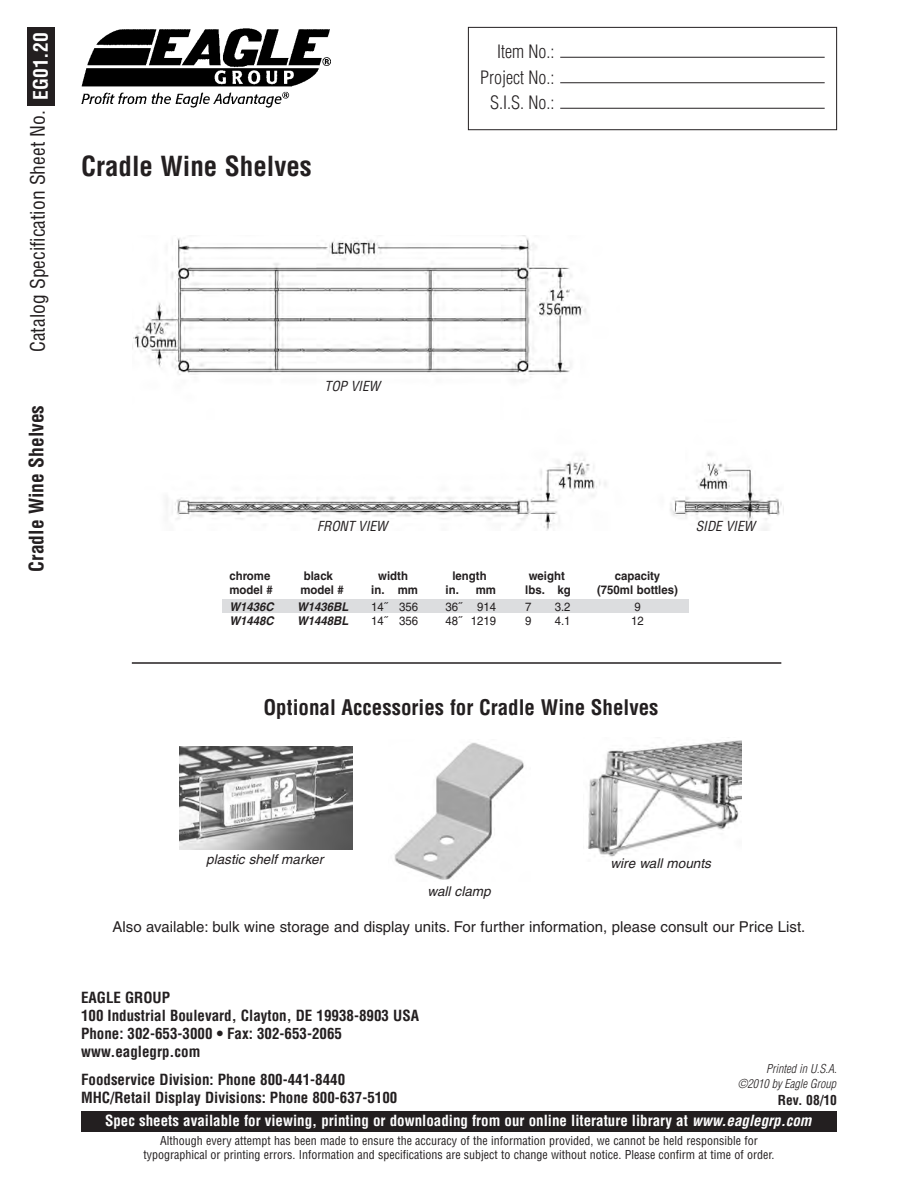
<style>
.page{position:relative;width:918px;height:1188px;background:#fff}
.page>*{position:absolute;margin:0;border:0;box-sizing:border-box;transform-origin:0 0}
.t1{font:700 condensed 27px "Helvetica";color:#231f20}
.t2{font:700 condensed 21px "Helvetica";color:#231f20}
.t3{font:condensed 19.5px "Helvetica";color:#231f20}
.t4{font:700 condensed 19.5px "Helvetica";color:#231f20}
.t5{font:300 condensed 18px/25.5px "Helvetica";color:#231f20;text-align:right}
.t6{font:700 condensed 15px/18px "Helvetica";color:#231f20}
.t7{font:700 condensed 15px "Helvetica";color:#fff}
.t8{font:15px "Helvetica";color:#231f20}
.t9{font:italic 13.5px "Helvetica";color:#231f20}
.t10{font:italic condensed 13.5px "Helvetica";color:#231f20}
.t11{font:700 condensed 13.5px "Helvetica";color:#231f20}
.t12{font:condensed 12px/13.5px "Helvetica";color:#231f20;text-align:center}
.t13{font:700 12px "Helvetica";color:#231f20;scale:.95 1}
.t14{font:12px "Helvetica";color:#231f20;scale:.95 1}
.t15{font:italic 300 condensed 12px "Helvetica";color:#231f20}
.t16{font:italic 700 12px "Helvetica";color:#231f20;scale:.95 1}
.s1{font-weight:700;color:#fff}
.s2{font-style:italic}
</style>
<div class="page">
<img style="left:132px;top:236px;width:650px;height:295px">
<hr style="left:132px;top:662px;width:649px;height:2px;background:#231f20">
<div style="left:81px;top:1111px;width:756px;height:21px;background:#231f20"></div>
<img style="left:81px;top:28px;width:250px;height:79px">
<div style="left:27px;top:27px;width:28px;height:78px;background:#231f20"></div>
<div style="left:468px;top:27px;width:369px;height:103px;border:1px solid #231f20"></div>
<hr style="left:560px;top:82px;width:265px;height:1px;background:#231f20">
<hr style="left:560px;top:57px;width:265px;height:1px;background:#231f20">
<hr style="left:560px;top:108px;width:265px;height:1px;background:#231f20">
<div style="left:223px;top:599px;width:466px;height:14px;background:#dcdddf"></div>
<img style="left:180px;top:746px;width:173px;height:104px">
<img style="left:394px;top:742px;width:130px;height:138px">
<img style="left:587px;top:737px;width:154px;height:120px">
<h3 class="t3" style="left:27px;top:352px;width:321px;rotate:-90deg">Catalog Specification Sheet No. <span class="s1">EG01.20</span></h3>
<h3 class="t4" style="left:25px;top:572px;width:168px;rotate:-90deg">Cradle Wine Shelves</h3>
<h1 class="t1" style="left:81px;top:150px;width:232px">Cradle Wine Shelves</h1>
<h3 class="t5" style="left:480px;top:39px;width:76px">Item No.:<br>Project No.:<br>S.I.S. No.:</h3>
<p class="t10" style="left:325px;top:378px;width:57px">TOP VIEW</p>
<p class="t10" style="left:317px;top:519px;width:72px">FRONT VIEW</p>
<p class="t13" style="left:230px;top:571px;width:44px">chrome</p>
<p class="t13" style="left:304px;top:571px;width:32px">black</p>
<p class="t13" style="left:378px;top:571px;width:33px">width</p>
<p class="t13" style="left:452px;top:571px;width:37px">length</p>
<p class="t13" style="left:529px;top:571px;width:40px">weight</p>
<p class="t13" style="left:615px;top:571px;width:49px">capacity</p>
<p class="t13" style="left:230px;top:586px;width:47px">model #</p>
<p class="t13" style="left:301px;top:586px;width:47px">model #</p>
<p class="t13" style="left:371px;top:586px;width:51px">in. mm</p>
<p class="t13" style="left:446px;top:586px;width:55px">in. mm</p>
<p class="t13" style="left:525px;top:586px;width:49px">lbs. kg</p>
<p class="t13" style="left:597px;top:586px;width:86px">(750ml bottles)</p>
<p class="t16" style="left:230px;top:602px;width:48px">W1436C</p>
<p class="t16" style="left:297px;top:602px;width:56px">W1436BL</p>
<p class="t14" style="left:371px;top:602px;width:51px">14˝ 356</p>
<p class="t14" style="left:446px;top:602px;width:19px">36˝</p>
<p class="t14" style="left:477px;top:602px;width:22px">914</p>
<p class="t14" style="left:525px;top:602px;width:8px">7</p>
<p class="t14" style="left:555px;top:602px;width:18px">3.2</p>
<p class="t14" style="left:634px;top:602px;width:8px">9</p>
<p class="t16" style="left:230px;top:617px;width:48px">W1448C</p>
<p class="t16" style="left:297px;top:617px;width:56px">W1448BL</p>
<p class="t14" style="left:371px;top:617px;width:51px">14˝ 356</p>
<p class="t14" style="left:445px;top:617px;width:55px">48˝ 1219</p>
<p class="t14" style="left:525px;top:617px;width:8px">9</p>
<p class="t14" style="left:555px;top:617px;width:18px">4.1</p>
<p class="t14" style="left:631px;top:617px;width:15px">12</p>
<p class="t10" style="left:696px;top:519px;width:61px">SIDE VIEW</p>
<h2 class="t2" style="left:264px;top:695px;width:397px">Optional Accessories for Cradle Wine Shelves</h2>
<p class="t9" style="left:206px;top:854px;width:118px">plastic shelf marker</p>
<p class="t9" style="left:428px;top:886px;width:65px">wall clamp</p>
<p class="t9" style="left:611px;top:859px;width:102px">wire wall mounts</p>
<p class="t8" style="left:113px;top:921px;width:694px">Also available: bulk wine storage and display units. For further information, please consult our Price List.</p>
<p class="t6" style="left:81px;top:989px;width:340px">EAGLE GROUP<br>100 Industrial Boulevard, Clayton, DE 19938-8903 USA<br>Phone: 302-653-3000 • Fax: 302-653-2065 www.eaglegrp.com</p>
<p class="t15" style="left:766px;top:1062px;width:72px">Printed in U.S.A.</p>
<p class="t6" style="left:81px;top:1071px;width:266px">Foodservice Division: Phone 800-441-8440</p>
<p class="t15" style="left:738px;top:1077px;width:100px">©2010 by Eagle Group</p>
<p class="t6" style="left:81px;top:1089px;width:318px">MHC/Retail Display Divisions: Phone 800-637-5100</p>
<p class="t11" style="left:778px;top:1092px;width:61px">Rev. 08/10</p>
<p class="t7" style="left:105px;top:1112px;width:708px">Spec sheets available for viewing, printing or downloading from our online literature library at <span class="s2">www.eaglegrp.com</span></p>
<p class="t12" style="left:143px;top:1134px;width:633px">Although every attempt has been made to ensure the accuracy of the information provided, we cannot be held responsible for typographical or printing errors. Information and specifications are subject to change without notice. Please confirm at time of order.</p>
</div>
